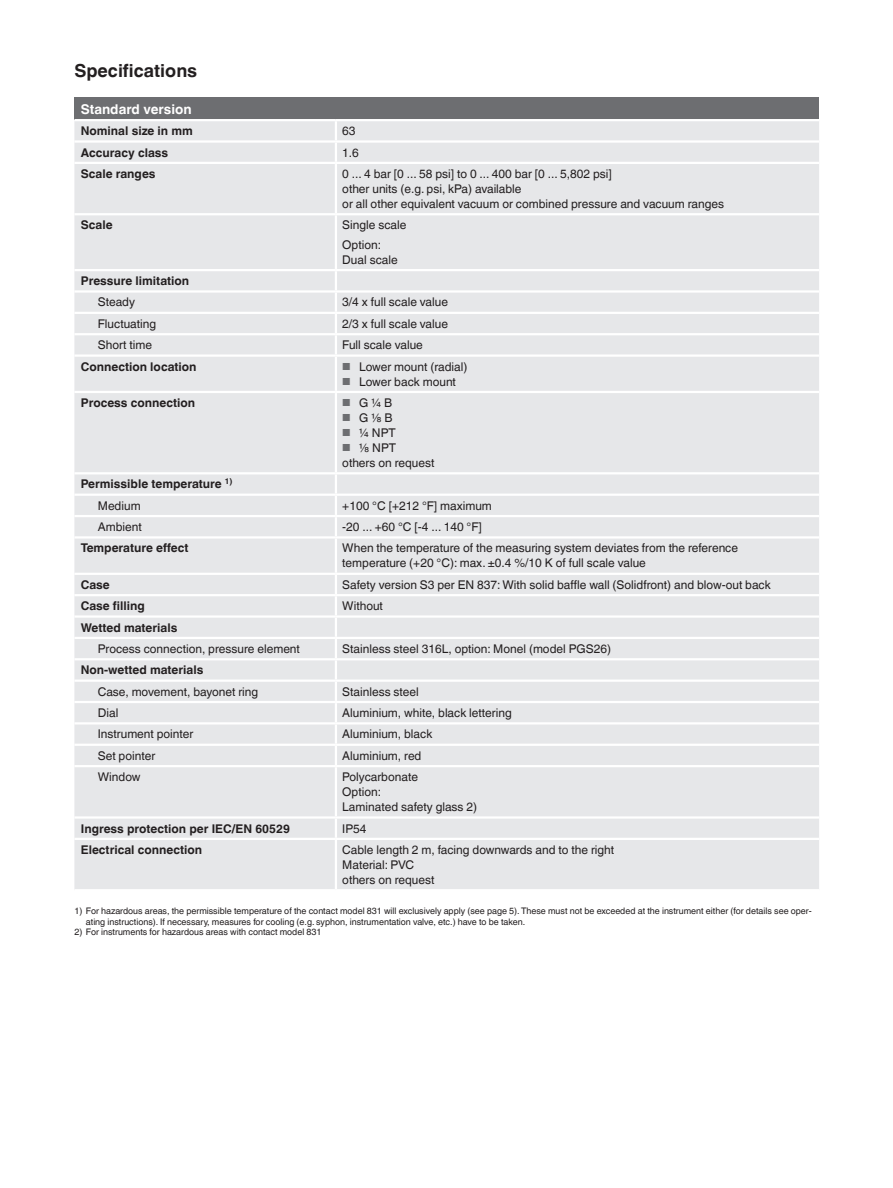
<style>
.page{position:relative;width:893px;height:1188px;background:#fff}
.page>*{position:absolute;margin:0;border:0;box-sizing:border-box;transform-origin:0 0}
.t1{font:700 18px "Helvetica World";color:#231f20}
.t2{font:700 13.5px "Helvetica World";color:#fff}
.t3{font:12px/15px "Helvetica World";color:#231f20}
.t4{font:700 12px/21.3px "Helvetica World";color:#231f20}
.t5{font:9px/10.5px "Helvetica World";color:#231f20}
.s1{font-size:10.2px;color:#6d6e71}
.s2{font-weight:400}
</style>
<div class="page">
<div style="left:74px;top:98px;width:745px;height:22px;background:#6d6e71"></div>
<div style="left:74px;top:121px;width:745px;height:768px;background:#e6e7e9"></div>
<svg style="left:335px;top:271px;width:2px;height:83px"></svg>
<hr style="left:74px;top:119px;width:262px;height:2px;background:#fff">
<hr style="left:336px;top:269px;width:483px;height:2px;background:#fff">
<hr style="left:336px;top:290px;width:483px;height:3px;background:#fff">
<hr style="left:336px;top:312px;width:483px;height:2px;background:#fff">
<hr style="left:336px;top:333px;width:483px;height:2px;background:#fff">
<hr style="left:336px;top:816px;width:483px;height:3px;background:#fff">
<svg style="left:335px;top:819px;width:2px;height:19px"></svg>
<hr style="left:336px;top:119px;width:483px;height:2px;background:#fff">
<hr style="left:74px;top:140px;width:262px;height:3px;background:#fff">
<hr style="left:336px;top:140px;width:483px;height:3px;background:#fff">
<svg style="left:335px;top:121px;width:2px;height:41px"></svg>
<hr style="left:74px;top:162px;width:262px;height:2px;background:#fff">
<hr style="left:336px;top:162px;width:483px;height:2px;background:#fff">
<hr style="left:335px;top:164px;width:2px;height:49px;background:#fff">
<hr style="left:74px;top:213px;width:262px;height:2px;background:#fff">
<hr style="left:336px;top:213px;width:483px;height:2px;background:#fff">
<hr style="left:335px;top:215px;width:2px;height:54px;background:#fff">
<hr style="left:74px;top:269px;width:262px;height:2px;background:#fff">
<hr style="left:74px;top:658px;width:262px;height:2px;background:#fff">
<hr style="left:336px;top:658px;width:483px;height:2px;background:#fff">
<hr style="left:335px;top:660px;width:2px;height:20px;background:#fff">
<hr style="left:74px;top:680px;width:262px;height:2px;background:#fff">
<hr style="left:336px;top:680px;width:483px;height:2px;background:#fff">
<hr style="left:74px;top:701px;width:262px;height:2px;background:#fff">
<hr style="left:336px;top:701px;width:483px;height:2px;background:#fff">
<hr style="left:74px;top:722px;width:262px;height:3px;background:#fff">
<hr style="left:336px;top:722px;width:483px;height:3px;background:#fff">
<hr style="left:74px;top:744px;width:262px;height:2px;background:#fff">
<hr style="left:336px;top:744px;width:483px;height:2px;background:#fff">
<svg style="left:335px;top:682px;width:2px;height:83px"></svg>
<hr style="left:74px;top:765px;width:262px;height:2px;background:#fff">
<hr style="left:336px;top:765px;width:483px;height:2px;background:#fff">
<hr style="left:335px;top:767px;width:2px;height:49px;background:#fff">
<hr style="left:74px;top:290px;width:262px;height:3px;background:#fff">
<hr style="left:74px;top:312px;width:262px;height:2px;background:#fff">
<hr style="left:74px;top:333px;width:262px;height:2px;background:#fff">
<hr style="left:74px;top:354px;width:262px;height:3px;background:#fff">
<hr style="left:336px;top:354px;width:483px;height:3px;background:#fff">
<hr style="left:335px;top:357px;width:2px;height:34px;background:#fff">
<hr style="left:74px;top:391px;width:262px;height:2px;background:#fff">
<hr style="left:336px;top:391px;width:483px;height:2px;background:#fff">
<hr style="left:335px;top:393px;width:2px;height:79px;background:#fff">
<hr style="left:74px;top:472px;width:262px;height:2px;background:#fff">
<hr style="left:336px;top:472px;width:483px;height:2px;background:#fff">
<hr style="left:335px;top:474px;width:2px;height:20px;background:#fff">
<hr style="left:74px;top:494px;width:262px;height:2px;background:#fff">
<hr style="left:336px;top:494px;width:483px;height:2px;background:#fff">
<hr style="left:74px;top:515px;width:262px;height:2px;background:#fff">
<hr style="left:336px;top:515px;width:483px;height:2px;background:#fff">
<svg style="left:335px;top:496px;width:2px;height:40px"></svg>
<hr style="left:74px;top:536px;width:262px;height:3px;background:#fff">
<hr style="left:336px;top:536px;width:483px;height:3px;background:#fff">
<hr style="left:335px;top:539px;width:2px;height:34px;background:#fff">
<hr style="left:74px;top:573px;width:262px;height:2px;background:#fff">
<hr style="left:336px;top:573px;width:483px;height:2px;background:#fff">
<hr style="left:74px;top:594px;width:262px;height:2px;background:#fff">
<hr style="left:336px;top:594px;width:483px;height:2px;background:#fff">
<svg style="left:335px;top:575px;width:2px;height:83px"></svg>
<hr style="left:74px;top:615px;width:262px;height:3px;background:#fff">
<hr style="left:336px;top:615px;width:483px;height:3px;background:#fff">
<hr style="left:74px;top:637px;width:262px;height:2px;background:#fff">
<hr style="left:336px;top:637px;width:483px;height:2px;background:#fff">
<hr style="left:74px;top:816px;width:262px;height:3px;background:#fff">
<hr style="left:74px;top:838px;width:262px;height:2px;background:#fff">
<hr style="left:336px;top:838px;width:483px;height:2px;background:#fff">
<hr style="left:335px;top:840px;width:2px;height:49px;background:#fff">
<h1 class="t1" style="left:74px;top:60px;width:124px">Specifications</h1>
<p class="t2" style="left:81px;top:104px;width:112px">Standard version</p>
<p class="t4" style="left:81px;top:121px;width:114px">Nominal size in mm</p>
<p class="t3" style="left:342px;top:125px;width:15px">63</p>
<p class="t4" style="left:81px;top:143px;width:89px">Accuracy class</p>
<p class="t3" style="left:342px;top:146px;width:18px">1.6</p>
<p class="t4" style="left:81px;top:164px;width:76px">Scale ranges</p>
<p class="t3" style="left:342px;top:167px;width:383px">0 ... 4 bar [0 ... 58 psi] to 0 ... 400 bar [0 ... 5,802 psi]<br>other units (e.g. psi, kPa) available<br>or all other equivalent vacuum or combined pressure and vacuum ranges</p>
<p class="t4" style="left:81px;top:215px;width:33px">Scale</p>
<p class="t3" style="left:342px;top:216px;width:66px;line-height:19.5px">Single scale<br>Option:</p>
<p class="t3" style="left:342px;top:253px;width:57px">Dual scale</p>
<p class="t4" style="left:81px;top:271px;width:110px">Pressure limitation</p>
<p class="t3" style="left:98px;top:296px;width:39px">Steady</p>
<p class="t3" style="left:342px;top:296px;width:107px">3/4 x full scale value</p>
<p class="t3" style="left:98px;top:317px;width:60px">Fluctuating</p>
<p class="t3" style="left:342px;top:317px;width:107px">2/3 x full scale value</p>
<p class="t3" style="left:98px;top:339px;width:56px">Short time</p>
<p class="t3" style="left:342px;top:339px;width:82px">Full scale value</p>
<p class="t4" style="left:81px;top:357px;width:117px">Connection location</p>
<p class="t3" style="left:342px;top:360px;width:127px"><span class="s1">■</span> Lower mount (radial)</p>
<p class="t3" style="left:342px;top:375px;width:115px"><span class="s1">■</span> Lower back mount</p>
<p class="t4" style="left:81px;top:393px;width:116px">Process connection</p>
<p class="t3" style="left:342px;top:396px;width:51px"><span class="s1">■</span> G ¼ B</p>
<p class="t3" style="left:342px;top:410px;width:52px"><span class="s1">■</span> G ⅛ B</p>
<p class="t3" style="left:342px;top:426px;width:55px"><span class="s1">■</span> ¼ NPT</p>
<p class="t3" style="left:342px;top:440px;width:94px"><span class="s1">■</span> ⅛ NPT<br>others on request</p>
<p class="t4" style="left:98px;top:475px;width:136px;text-indent:-17px">Permissible temperature <sup>1)<br></sup><span class="s2">Medium</span></p>
<p class="t3" style="left:342px;top:499px;width:151px">+100 °C [+212 °F] maximum</p>
<p class="t3" style="left:98px;top:520px;width:45px">Ambient</p>
<p class="t3" style="left:342px;top:520px;width:141px">-20 ... +60 °C [-4 ... 140 °F]</p>
<p class="t4" style="left:81px;top:538px;width:109px">Temperature effect</p>
<p class="t3" style="left:342px;top:542px;width:397px">When the temperature of the measuring system deviates from the reference temperature (+20 °C): max. ±0.4 %/10 K of full scale value</p>
<p class="t4" style="left:81px;top:575px;width:30px">Case</p>
<p class="t3" style="left:342px;top:577px;width:430px">Safety version S3 per EN 837: With solid baffle wall (Solidfront) and blow-out back</p>
<p class="t4" style="left:81px;top:595px;width:66px">Case filling</p>
<p class="t3" style="left:342px;top:600px;width:42px">Without</p>
<p class="t4" style="left:81px;top:618px;width:98px">Wetted materials</p>
<p class="t3" style="left:98px;top:642px;width:204px">Process connection, pressure element</p>
<p class="t3" style="left:342px;top:642px;width:270px">Stainless steel 316L, option: Monel (model PGS26)</p>
<p class="t4" style="left:81px;top:661px;width:124px">Non-wetted materials</p>
<p class="t3" style="left:98px;top:685px;width:162px">Case, movement, bayonet ring</p>
<p class="t3" style="left:342px;top:685px;width:78px">Stainless steel</p>
<p class="t3" style="left:98px;top:706px;width:22px">Dial</p>
<p class="t3" style="left:342px;top:706px;width:171px">Aluminium, white, black lettering</p>
<p class="t3" style="left:98px;top:728px;width:97px">Instrument pointer</p>
<p class="t3" style="left:342px;top:728px;width:92px">Aluminium, black</p>
<p class="t3" style="left:98px;top:749px;width:59px">Set pointer</p>
<p class="t3" style="left:342px;top:749px;width:81px">Aluminium, red</p>
<p class="t3" style="left:98px;top:771px;width:44px">Window</p>
<p class="t3" style="left:342px;top:771px;width:136px">Polycarbonate<br>Option:<br>Laminated safety glass 2)</p>
<p class="t4" style="left:81px;top:819px;width:211px">Ingress protection per IEC/EN 60529</p>
<p class="t3" style="left:342px;top:822px;width:26px">IP54</p>
<p class="t4" style="left:81px;top:840px;width:123px">Electrical connection</p>
<p class="t3" style="left:342px;top:843px;width:273px">Cable length 2 m, facing downwards and to the right<br>Material: PVC<br>others on request</p>
<p class="t5" style="left:86px;top:907px;width:727px;text-indent:-11px">1) For hazardous areas, the permissible temperature of the contact model 831 will exclusively apply (see page 5). These must not be exceeded at the instrument either (for details see oper&shy;ating instructions). If necessary, measures for cooling (e.g. syphon, instrumentation valve, etc.) have to be taken.</p>
<p class="t5" style="left:74px;top:928px;width:249px">2) For instruments for hazardous areas with contact model 831</p>
</div>
